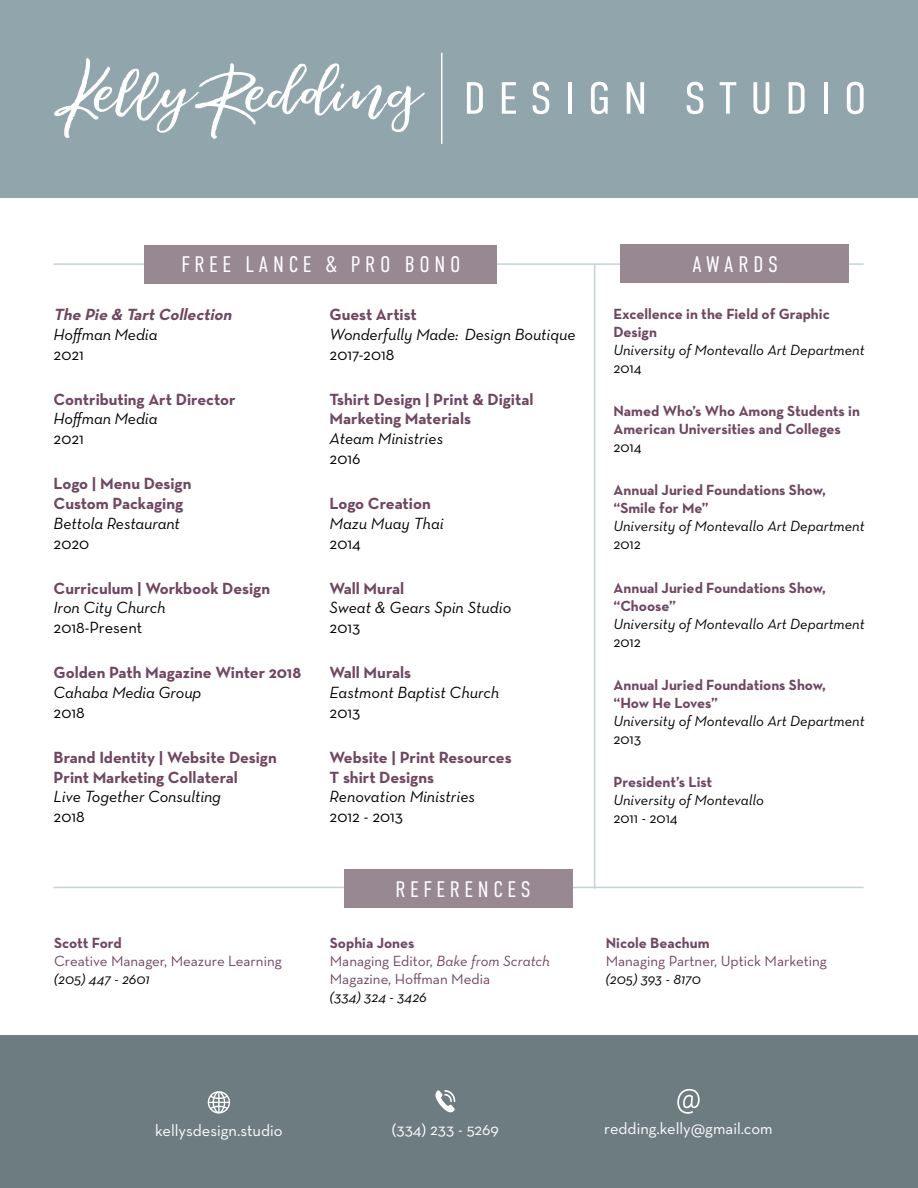
<style>
.page{position:relative;width:918px;height:1188px;background:#fff}
.page>*{position:absolute;margin:0;border:0;box-sizing:border-box;transform-origin:0 0}
.t1{font:300 22.5px "DIN Condensed";letter-spacing:.21em;color:#fff}
.t2{font:700 16.5px/19.8px "Neutra Text";color:#704661}
.t3{font:italic 16.5px "Neutra Text";letter-spacing:-.005em;color:#000}
.t4{font:16.5px "Neutra Text";color:#000}
.t5{font:16.5px "Neutra Text";color:#fff}
.t6{font:italic 700 16.5px "Neutra Text";color:#704661}
.t7{font:700 15px/18px "Neutra Text";color:#704661}
.t8{font:italic 15px "Neutra Text";color:#000}
.t9{font:15px/18px "Neutra Text";color:#704661}
.t10{font:15px "Neutra Text";color:#000}
.s1{font-weight:700}
.s2{font-style:italic}
</style>
<div class="page">
<hr style="left:54px;top:887px;width:810px;height:1px;background:#c5d1d5">
<div style="left:0;top:1035px;width:918px;height:153px;background:#6d7c81"></div>
<hr style="left:54px;top:263px;width:810px;height:2px;background:#c5d1d5">
<div style="left:145px;top:245px;width:352px;height:39px;background:#978892"></div>
<div style="left:621px;top:244px;width:228px;height:39px;background:#978892"></div>
<div style="left:344px;top:869px;width:229px;height:39px;background:#978892"></div>
<svg style="left:208px;top:1091px;width:22px;height:23px"></svg>
<svg style="left:677px;top:1088px;width:23px;height:26px"></svg>
<svg style="left:435px;top:1090px;width:20px;height:22px"></svg>
<hr style="left:594px;top:264px;width:1px;height:625px;background:#c5d1d5">
<div style="left:0;top:0;width:918px;height:197px;background:#91a5ac"></div>
<svg style="left:54px;top:58px;width:371px;height:81px"></svg>
<hr style="left:441px;top:53px;width:2px;height:91px;background:#fff">
<svg style="left:467px;top:82px;width:16px;height:32px"></svg>
<svg style="left:502px;top:82px;width:14px;height:32px"></svg>
<svg style="left:533px;top:82px;width:16px;height:32px"></svg>
<hr style="left:568px;top:82px;width:4px;height:32px;background:#fff">
<svg style="left:591px;top:82px;width:17px;height:32px"></svg>
<svg style="left:627px;top:82px;width:17px;height:32px"></svg>
<svg style="left:687px;top:82px;width:16px;height:32px"></svg>
<svg style="left:720px;top:82px;width:16px;height:32px"></svg>
<svg style="left:753px;top:82px;width:16px;height:32px"></svg>
<svg style="left:789px;top:82px;width:16px;height:32px"></svg>
<hr style="left:824px;top:82px;width:4px;height:32px;background:#fff">
<svg style="left:847px;top:82px;width:17px;height:32px"></svg>
<h1 class="t1" style="left:181px;top:251px;width:281px">FREE LANCE &amp; PRO BONO</h1>
<h1 class="t1" style="left:692px;top:252px;width:87px">AWARDS</h1>
<p class="t6" style="left:54px;top:304px;width:183px">The Pie &amp; TartCollection</p>
<p class="t3" style="left:54px;top:324px;width:105px">Hoffman Media</p>
<p class="t4" style="left:54px;top:344px;width:32px">2021</p>
<p class="t2" style="left:54px;top:389px;width:184px">Contributing Art Director</p>
<p class="t3" style="left:54px;top:409px;width:105px">Hoffman Media</p>
<p class="t4" style="left:54px;top:429px;width:32px">2021</p>
<p class="t2" style="left:54px;top:473px;width:139px">Logo | Menu Design<br>Custom Packaging</p>
<p class="t3" style="left:54px;top:513px;width:128px">Bettola Restaurant</p>
<p class="t4" style="left:54px;top:533px;width:37px">2020</p>
<p class="t2" style="left:54px;top:578px;width:218px">Curriculum | Workbook Design</p>
<p class="t3" style="left:54px;top:598px;width:113px">Iron City Church</p>
<p class="t4" style="left:54px;top:618px;width:90px">2018-Present</p>
<p class="t2" style="left:54px;top:662px;width:249px">Golden Path Magazine Winter 2018</p>
<p class="t3" style="left:54px;top:682px;width:149px">Cahaba Media Group</p>
<p class="t4" style="left:54px;top:702px;width:33px">2018</p>
<p class="t2" style="left:54px;top:747px;width:225px">Brand Identity | Website Design<br>Print Marketing Collateral</p>
<p class="t3" style="left:54px;top:787px;width:169px">Live Together Consulting</p>
<p class="t4" style="left:54px;top:807px;width:33px">2018</p>
<p class="t7" style="left:54px;top:933px;width:69px">Scott Ford</p>
<p class="t9" style="left:54px;top:951px;width:229px">Creative Manager, Meazure Learning</p>
<p class="t8" style="left:54px;top:970px;width:97px">(205) 447 - 2601</p>
<p class="t2" style="left:330px;top:304px;width:89px">Guest Artist</p>
<p class="t3" style="left:330px;top:324px;width:248px">Wonderfully Made: Design Boutique</p>
<p class="t4" style="left:330px;top:344px;width:66px">2017-2018</p>
<p class="t2" style="left:330px;top:389px;width:206px">Tshirt Design | Print &amp; Digital<br>Marketing Materials</p>
<p class="t3" style="left:330px;top:429px;width:115px">Ateam Ministries</p>
<p class="t4" style="left:330px;top:448px;width:32px">2016</p>
<p class="t2" style="left:330px;top:493px;width:103px">Logo Creation</p>
<p class="t3" style="left:330px;top:513px;width:115px">Mazu Muay Thai</p>
<p class="t4" style="left:330px;top:533px;width:33px">2014</p>
<p class="t2" style="left:330px;top:578px;width:76px">Wall Mural</p>
<p class="t3" style="left:330px;top:598px;width:183px">Sweat &amp; Gears Spin Studio</p>
<p class="t4" style="left:330px;top:618px;width:32px">2013</p>
<p class="t2" style="left:330px;top:662px;width:83px">Wall Murals</p>
<p class="t3" style="left:330px;top:682px;width:171px">Eastmont Baptist Church</p>
<p class="t4" style="left:330px;top:702px;width:32px">2013</p>
<p class="t2" style="left:330px;top:747px;width:183px">Website | Print Resources<br>T shirt Designs</p>
<p class="t3" style="left:330px;top:787px;width:147px">Renovation Ministries</p>
<p class="t4" style="left:330px;top:807px;width:75px">2012 - 2013</p>
<h1 class="t1" style="left:395px;top:876px;width:137px">REFERENCES</h1>
<p class="t9" style="left:330px;top:933px;width:222px"><span class="s1">Sophia Jones<br></span>Managing Editor, <span class="s2">Bake from Scratch<br></span>Magazine, Hoffman Media</p>
<p class="t8" style="left:330px;top:988px;width:98px">(334) 324 - 3426</p>
<p class="t7" style="left:614px;top:305px;width:218px">Excellence in the Field of Graphic<br>Design</p>
<p class="t8" style="left:614px;top:341px;width:253px">University of Montevallo Art Department</p>
<p class="t10" style="left:614px;top:359px;width:30px">2014</p>
<p class="t7" style="left:614px;top:402px;width:248px">Named Who’s Who Among Students in<br>American Universities and Colleges</p>
<p class="t10" style="left:614px;top:438px;width:30px">2014</p>
<p class="t7" style="left:614px;top:481px;width:214px">Annual Juried Foundations Show, “Smile for Me”</p>
<p class="t8" style="left:614px;top:517px;width:253px">University of Montevallo Art Department</p>
<p class="t10" style="left:614px;top:535px;width:29px">2012</p>
<p class="t7" style="left:614px;top:578px;width:214px">Annual Juried Foundations Show, “Choose”</p>
<p class="t8" style="left:614px;top:614px;width:253px">University of Montevallo Art Department</p>
<p class="t10" style="left:614px;top:632px;width:29px">2012</p>
<p class="t7" style="left:614px;top:675px;width:214px">Annual Juried Foundations Show, “How He Loves”</p>
<p class="t8" style="left:614px;top:712px;width:253px">University of Montevallo Art Department</p>
<p class="t10" style="left:614px;top:730px;width:29px">2013</p>
<p class="t7" style="left:614px;top:773px;width:100px">President’s List</p>
<p class="t8" style="left:614px;top:791px;width:152px">University of Montevallo</p>
<p class="t10" style="left:614px;top:809px;width:66px">2011 - 2014</p>
<p class="t7" style="left:606px;top:933px;width:105px">Nicole Beachum</p>
<p class="t9" style="left:606px;top:951px;width:223px">Managing Partner, Uptick Marketing</p>
<p class="t8" style="left:606px;top:970px;width:97px">(205) 393 - 8170</p>
<p class="t5" style="left:155px;top:1121px;width:129px">kellysdesign.studio</p>
<p class="t5" style="left:392px;top:1120px;width:109px">(334) 233 - 5269</p>
<p class="t5" style="left:604px;top:1118px;width:170px">redding.kelly@gmail.com</p>
</div>
